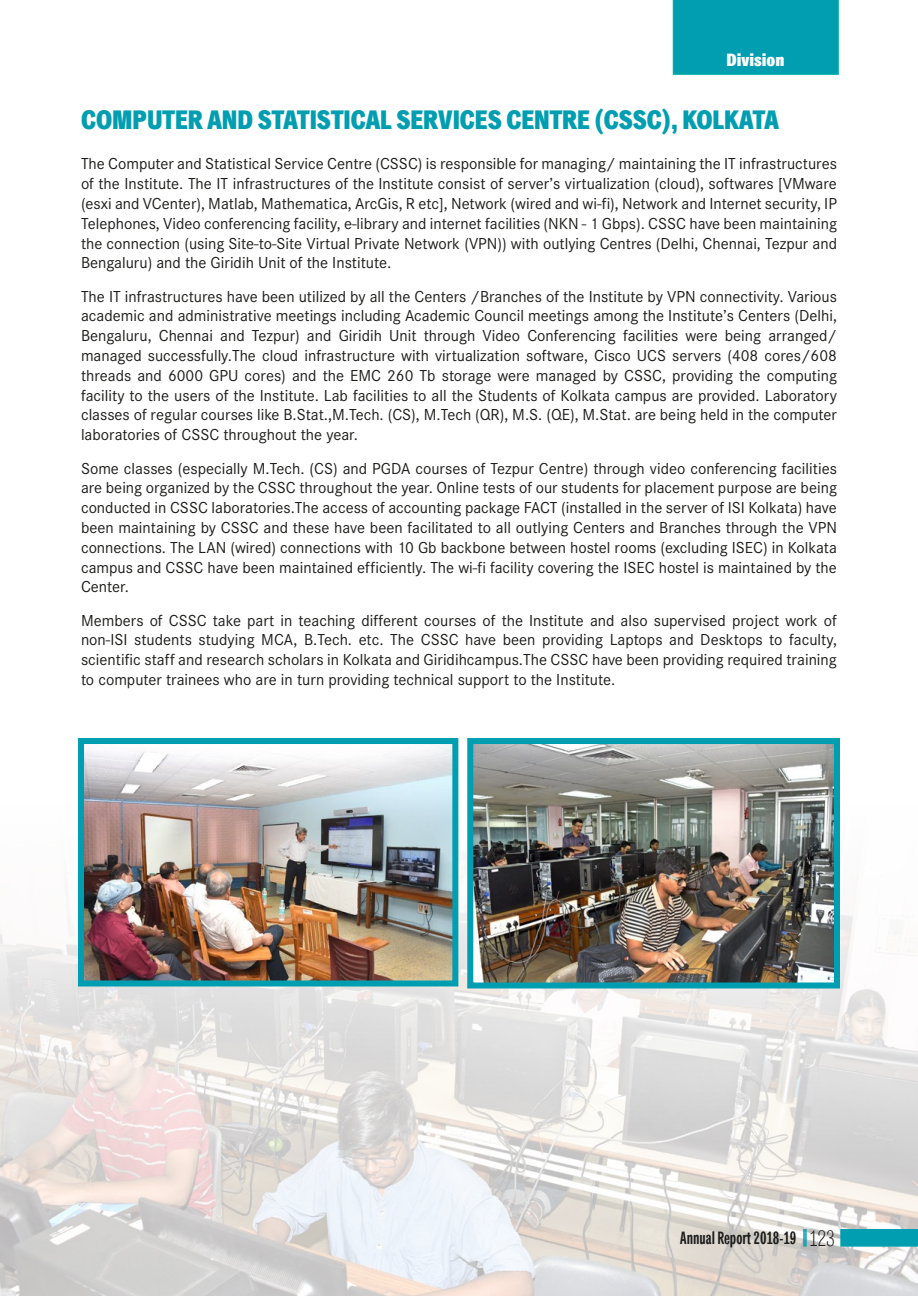
<style>
.page{position:relative;width:918px;height:1296px;background:#fff}
.page>*{position:absolute;margin:0;border:0;box-sizing:border-box;transform-origin:0 0}
.t1{font:800 condensed 27px "Classic Grotesque Pro";color:#009eb0}
.t2{font:18px "Classic Grotesque Pro Cm S Bd";color:#1d1d1b}
.t3{font:18px "Classic Grotesque Pro Cm X Bd";color:#fff;scale:1.32 1}
.t4{font:16.5px/19.8px "Corporate S";color:#1d1d1b;text-align:justify}
.s1{font-family:"Classic Grotesque Pro";font-weight:300;font-stretch:condensed;font-size:22.5px}
</style>
<div class="page">
<img style="left:0;top:738px;width:918px;height:558px">
<img style="left:474px;top:745px;width:359px;height:236px">
<div style="left:467px;top:738px;width:373px;height:250px;border:6px solid #009eb0"></div>
<img style="left:85px;top:745px;width:366px;height:235px">
<div style="left:78px;top:738px;width:380px;height:249px;border:6px solid #009eb0"></div>
<div style="left:673px;top:0;width:166px;height:75px;background:#009eb0"></div>
<svg style="left:840px;top:1229px;width:78px;height:18px"></svg>
<svg style="left:803px;top:1229px;width:4px;height:18px"></svg>
<p class="t3" style="left:726px;top:48px;width:45px">Division</p>
<h1 class="t1" style="left:81px;top:103px;width:699px">COMPUTER AND STATISTICAL SERVICES CENTRE (CSSC), KOLKATA</h1>
<p class="t4" style="left:81px;top:154px;width:758px">The Computer and Statistical Service Centre (CSSC) is responsible for managing/ maintaining the IT infrastructures of the Institute. The IT infrastructures of the Institute consist of server’s virtualization (cloud), softwares [VMware (esxi and VCenter), Matlab, Mathematica, ArcGis, R etc], Network (wired and wi-fi), Network and Internet security, IP Telephones, Video conferencing facility, e-library and internet facilities (NKN - 1 Gbps). CSSC have been maintaining the connection (using Site-to-Site Virtual Private Network (VPN)) with outlying Centres (Delhi, Chennai, Tezpur and Bengaluru) and the Giridih Unit of the Institute.</p>
<p class="t4" style="left:81px;top:286px;width:758px">The IT infrastructures have been utilized by all the Centers /Branches of the Institute by VPN connectivity. Various academic and administrative meetings including Academic Council meetings among the Institute’s Centers (Delhi, Bengaluru, Chennai and Tezpur) and Giridih Unit through Video Conferencing facilities were being arranged/ managed successfully.The cloud infrastructure with virtualization software, Cisco UCS servers (408 cores/608 threads and 6000 GPU cores) and the EMC 260 Tb storage were managed by CSSC, providing the computing facility to the users of the Institute. Lab facilities to all the Students of Kolkata campus are provided. Laboratory classes of regular courses like B.Stat.,M.Tech. (CS), M.Tech (QR), M.S. (QE), M.Stat. are being held in the computer laboratories of CSSC throughout the year.</p>
<p class="t4" style="left:81px;top:458px;width:758px">Some classes (especially M.Tech. (CS) and PGDA courses of Tezpur Centre) through video conferencing facilities are being organized by the CSSC throughout the year. Online tests of our students for placement purpose are being conducted in CSSC laboratories.The access of accounting package FACT (installed in the server of ISI Kolkata) have been maintaining by CSSC and these have been facilitated to all outlying Centers and Branches through the VPN connections. The LAN (wired) connections with 10 Gb backbone between hostel rooms (excluding ISEC) in Kolkata campus and CSSC have been maintained efficiently. The wi-fi facility covering the ISEC hostel is maintained by the Center.</p>
<p class="t4" style="left:81px;top:610px;width:758px">Members of CSSC take part in teaching different courses of the Institute and also supervised project work of non-ISI students studying MCA, B.Tech. etc. The CSSC have been providing Laptops and Desktops to faculty, scientific staff and research scholars in Kolkata and Giridihcampus.The CSSC have been providing required training to computer trainees who are in turn providing technical support to the Institute.</p>
<p class="t2" style="left:680px;top:1227px;width:156px">Annual Report 2018-19 <span class="s1">123</span></p>
</div>
